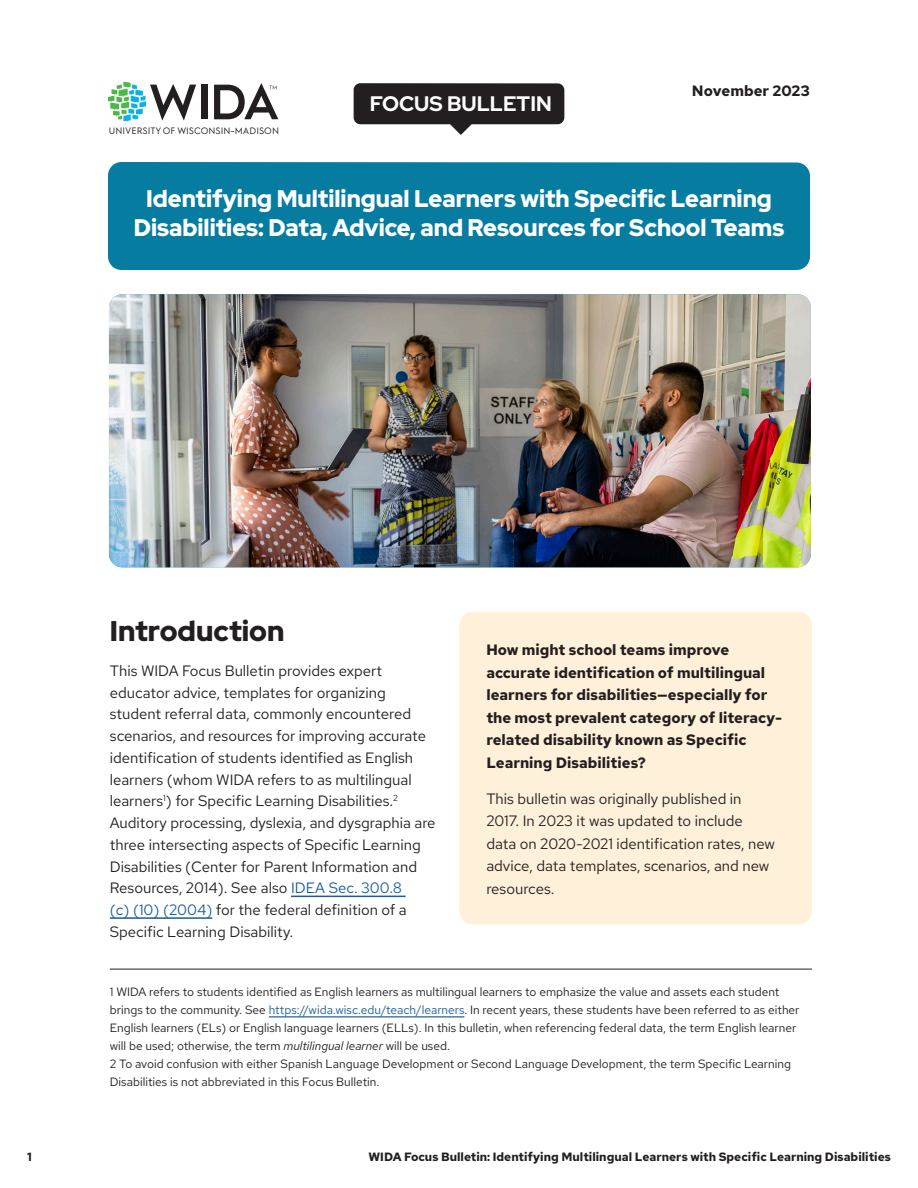
<style>
.page{position:relative;width:918px;height:1188px;background:#fff}
.page>*{position:absolute;margin:0;border:0;box-sizing:border-box;transform-origin:0 0}
.H2-FB{font:900 28.5px "Red Hat Display";color:#231f20}
.H1-FB{font:900 24px/28.5px "Red Hat Display";color:#fff;text-align:center}
.t1{font:700 21px "Red Hat Display";color:#fff}
.Body_text{font:15px/21.8px "Red Hat Text";color:#231f20}
.Body_text-2{font:700 15px/22.5px "Red Hat Text";color:#231f20}
.footnote{font:12px/18px "Red Hat Text";color:#231f20}
.footnote_no_line{font:12px/18px "Red Hat Text";color:#231f20}
.t2{font:700 12px "Red Hat Text";color:#231f20}
.t3{font:9.3px "Hurme Geometric Sans 2";color:#231f20}
.s1{color:#175d9e}
.s2{font-style:italic}
</style>
<div class="page">
<div style="left:108px;top:162px;width:702px;height:108px;background:#067ca0"></div>
<div style="left:354px;top:83px;width:210px;height:41px;background:#231f20;border-radius:7px"></div>
<svg style="left:108px;top:82px;width:88px;height:40px"></svg>
<div style="left:201px;top:85px;width:6px;height:34px;background:#231f20"></div>
<svg style="left:214px;top:83px;width:64px;height:36px"></svg>
<svg style="left:447px;top:124px;width:27px;height:11px"></svg>
<hr style="left:291px;top:896px;width:115px;height:1px;background:#175d9e">
<hr style="left:110px;top:917px;width:102px;height:2px;background:#175d9e">
<img style="left:109px;top:294px;width:702px;height:273px">
<hr style="left:110px;top:969px;width:702px;height:1px;background:#231f20">
<hr style="left:269px;top:1016px;width:195px;height:1px;background:#175d9e">
<div style="left:459px;top:612px;width:353px;height:312px;background:#fef0d9;border-radius:14px"></div>
<p class="t3" style="left:109px;top:124px;width:172px">UNIVERSITY OF WISCONSIN–MADISON</p>
<h3 class="t1" style="left:370px;top:90px;width:184px">FOCUS BULLETIN</h3>
<p class="Body_text-2" style="left:692px;top:79px;width:120px">November 2023</p>
<h1 class="H1-FB" style="left:134px;top:184px;width:652px">Identifying Multilingual Learners with Specific Learning<br>Disabilities: Data, Advice, and Resources for School Teams</h1>
<h2 class="H2-FB" style="left:110px;top:612px;width:176px">Introduction</h2>
<p class="Body_text" style="left:110px;top:659px;width:327px">This WIDA Focus Bulletin provides expert educator advice, templates for organizing student referral data, commonly encountered scenarios, and resources for improving accurate identification of students identified as English learners (whom WIDA refers to as multilingual learners<sup>1</sup>) for Specific Learning Disabilities.<sup>2<br></sup>Auditory processing, dyslexia, and dysgraphia are three intersecting aspects of Specific Learning Disabilities (Center for Parent Information and Resources, 2014). See also <span class="s1">IDEA Sec. 300.8<br>(c) (10) (2004)</span> for the federal definition of a Specific Learning Disability.</p>
<p class="Body_text-2" style="left:486px;top:639px;width:297px">How might school teams improve accurate identification of multilingual learners for disabilities—especially for the most prevalent category of literacy&shy;related disability known as Specific Learning Disabilities?</p>
<p class="Body_text" style="left:486px;top:787px;width:290px;line-height:22.5px">This bulletin was originally published in 2017. In 2023 it was updated to include data on 2020-2021 identification rates, new advice, data templates, scenarios, and new resources.</p>
<p class="footnote" style="left:110px;top:983px;width:691px">1 WIDA refers to students identified as English learners as multilingual learners to emphasize the value and assets each student brings to the community. See <span class="s1">https://wida.wisc.edu/teach/learners</span>. In recent years, these students have been referred to as either English learners (ELs) or English language learners (ELLs). In this bulletin, when referencing federal data, the term English learner will be used; otherwise, the term <span class="s2">multilingual learner</span> will be used.</p>
<p class="footnote_no_line" style="left:110px;top:1055px;width:683px">2 To avoid confusion with either Spanish Language Development or Second Language Development, the term Specific Learning<br>Disabilities is not abbreviated in this Focus Bulletin.</p>
<p class="t2" style="left:27px;top:1149px;width:6px">1</p>
<p class="t2" style="left:369px;top:1149px;width:524px">WIDA Focus Bulletin: Identifying Multilingual Learners with Specific Learning Disabilities</p>
</div>
